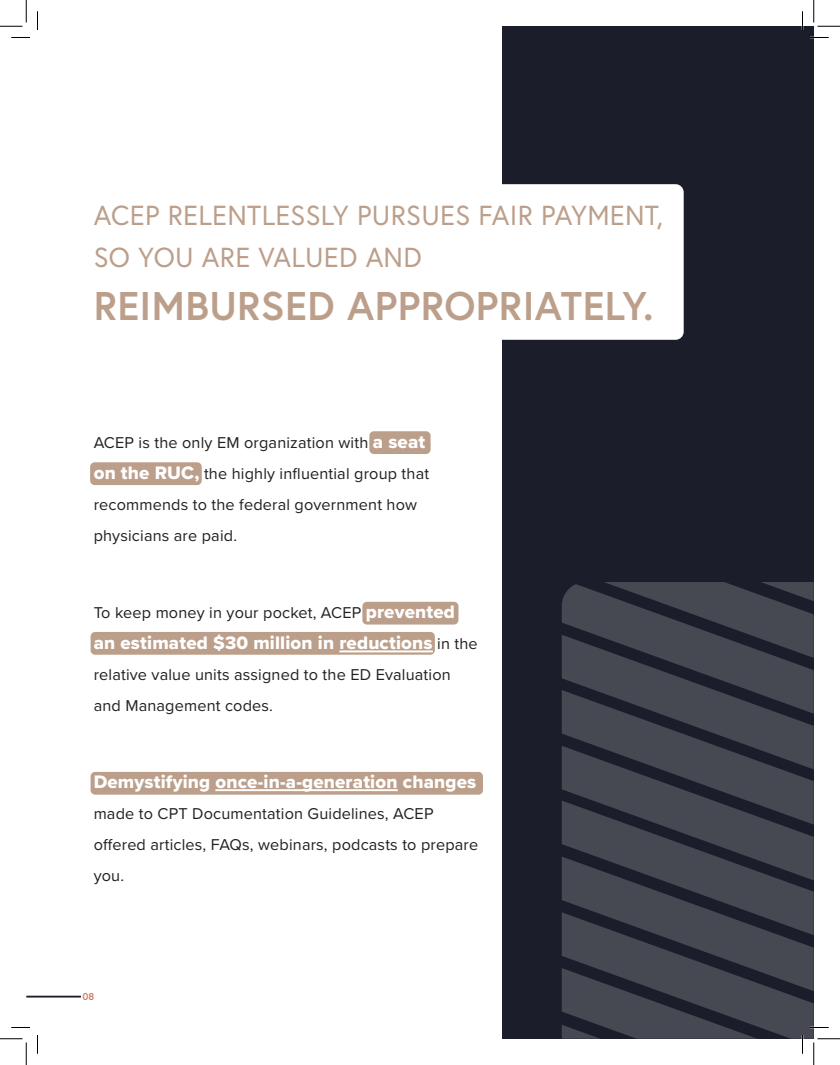
<style>
.page{position:relative;width:840px;height:1065px;background:#fff}
.page>*{position:absolute;margin:0;border:0;box-sizing:border-box;transform-origin:0 0}
.t1{font:700 40px "Europa";letter-spacing:.01em;color:#bc9f8b}
.t2{font:27.5px/42.5px "Europa";letter-spacing:.01em;color:#bc9f8b}
.t3{font:18.75px "Proxima Nova Extrabld";letter-spacing:.01em;color:#fff}
.t4{font:16.25px/31.2px "Proxima Nova";letter-spacing:.01em;color:#231f20}
.t5{font:700 10px "Europa";color:#d37b5e}
.s1{font-family:"Proxima Nova Extrabld";font-size:18.75px;color:#fff}
.s2{font-family:"Proxima Nova";font-size:16.25px;color:#231f20}
</style>
<div class="page">
<hr style="left:26px;top:996px;width:55px;height:2px;background:#1b1d2b">
<div style="left:502px;top:26px;width:312px;height:1013px;background:#1b1d2b"></div>
<div style="left:369px;top:431px;width:62px;height:23px;background:#bc9f8b;border-radius:5px"></div>
<div style="left:90px;top:462px;width:112px;height:23px;background:#bc9f8b;border-radius:4px"></div>
<div style="left:362px;top:602px;width:96px;height:23px;background:#bc9f8b;border-radius:4px"></div>
<div style="left:91px;top:632px;width:344px;height:23px;background:#bc9f8b;border-radius:4px"></div>
<div style="left:91px;top:772px;width:392px;height:23px;background:#bc9f8b;border-radius:5px"></div>
<div style="left:74px;top:184px;width:610px;height:156px;background:#fff;border-radius:8px"></div>
<hr style="left:339px;top:650px;width:94px;height:2px;background:#fff">
<hr style="left:215px;top:789px;width:183px;height:2px;background:#fff">
<svg style="left:616px;top:582px;width:198px;height:20px;fill:#464852"></svg>
<svg style="left:562px;top:602px;width:252px;height:345px;fill:#464852"></svg>
<svg style="left:11px;top:37px;width:19px;height:1px"></svg>
<svg style="left:810px;top:37px;width:19px;height:1px"></svg>
<svg style="left:11px;top:1027px;width:19px;height:1px"></svg>
<svg style="left:37px;top:11px;width:1px;height:19px"></svg>
<svg style="left:37px;top:1035px;width:1px;height:19px"></svg>
<svg style="left:802px;top:11px;width:1px;height:19px"></svg>
<svg style="left:0;top:0;width:27px;height:27px"></svg>
<svg style="left:0;top:1039px;width:27px;height:26px"></svg>
<svg style="left:814px;top:0;width:26px;height:27px"></svg>
<svg style="left:562px;top:947px;width:278px;height:118px"></svg>
<p class="t2" style="left:94px;top:194px;width:571px">ACEP RELENTLESSLY PURSUES FAIR PAYMENT,<br>SO YOU ARE VALUED AND</p>
<p class="t1" style="left:94px;top:279px;width:561px">REIMBURSED APPROPRIATELY.</p>
<p class="t4" style="left:94px;top:426px;width:337px">ACEP is the only EM organization with <span class="s1">a seat on the RUC,</span> the highly influential group that recommends to the federal government how physicians are paid.</p>
<p class="t4" style="left:94px;top:596px;width:363px">To keep money in your pocket, ACEP <span class="s1">prevented</span></p>
<p class="t3" style="left:94px;top:629px;width:386px">an estimated $30 million in reductions <span class="s2">in the</span></p>
<p class="t4" style="left:94px;top:658px;width:359px">relative value units assigned to the ED Evaluation and Management codes.</p>
<p class="t3" style="left:94px;top:767px;width:384px">Demystifying once-in-a-generation changes</p>
<p class="t4" style="left:94px;top:797px;width:386px">made to CPT Documentation Guidelines, ACEP offered articles, FAQs, webinars, podcasts to prepare you.</p>
<p class="t5" style="left:82px;top:989px;width:13px">08</p>
</div>
